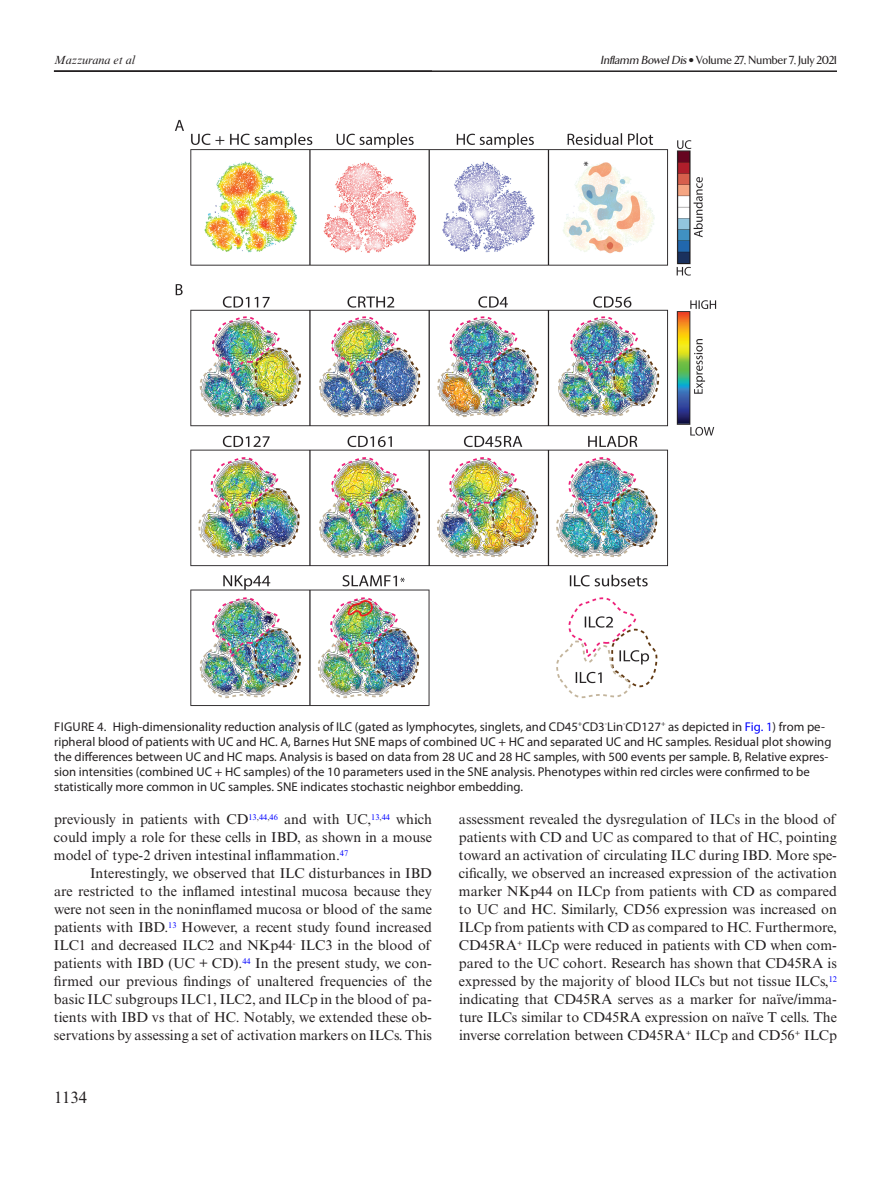
<style>
.page{position:relative;width:891px;height:1188px;background:#fff}
.page>*{position:absolute;margin:0;border:0;box-sizing:border-box;transform-origin:0 0}
.t1{font:16.5px "Times New Roman MT Std";color:#231f20}
.t2{font:14.25px/18px "Times New Roman MT Std";color:#231f20;text-align:justify}
.t3{font:12.75px/15px "Myriad Pro";color:#231f20}
.t4{font:500 12px "TF Arrow";color:#231f20}
.t5{font:italic 12px "Times New Roman MT Std";color:#231f20}
.s1{font-style:italic}
.s2{color:#00f}
</style>
<div class="page">
<hr style="left:54px;top:70px;width:783px;height:2px;background:#231f20">
<img style="left:175px;top:119px;width:542px;height:587px">
<p class="t5" style="left:54px;top:54px;width:83px">Mazzurana et al</p>
<p class="t4" style="left:601px;top:54px;width:238px"><span class="s1">Inflamm BowelDis</span>• Volume 27, Number 7, July 2021</p>
<p class="t3" style="left:54px;top:719px;width:779px">FIGURE 4. High-dimensionality reduction analysis of ILC (gated as lymphocytes, singlets, and CD45<sup>+</sup>CD3<sup>-</sup>Lin<sup>-</sup>CD127<sup>+</sup> as depicted in <span class="s2">Fig. 1</span>) from pe&shy;ripheral blood of patients with UC and HC. A, Barnes Hut SNE maps of combined UC + HC and separated UC and HC samples. Residual plot showing the differences between UC and HC maps. Analysis is based on data from 28 UC and 28 HC samples, with 500 events per sample. B, Relative expres&shy;sion intensities (combined UC + HC samples) of the 10 parameters used in the SNE analysis. Phenotypes within red circles were confirmed to be statistically more common in UC samples. SNE indicates stochastic neighbor embedding.</p>
<p class="t2" style="left:54px;top:811px;width:380px">previously in patients with CD<sup>13</sup><sup>,</sup><sup>44</sup><sup>,</sup><sup>46</sup> and with UC,<sup>13</sup><sup>,</sup><sup>44</sup> which could imply a role for these cells in IBD, as shown in a mouse model of type-2 driven intestinal inflammation.<sup>47</sup></p>
<p class="t2" style="left:54px;top:865px;width:380px;text-indent:36px">Interestingly, we observed that ILC disturbances in IBD are restricted to the inflamed intestinal mucosa because they were not seen in the noninflamed mucosa or blood of the same patients with IBD.<sup>13</sup> However, a recent study found increased ILC1 and decreased ILC2 and NKp44<sup>-</sup> ILC3 in the blood of patients with IBD (UC + CD).<sup>44</sup> In the present study, we con&shy;firmed our previous findings of unaltered frequencies of the basic ILC subgroups ILC1, ILC2, and ILCp in the blood of pa&shy;tients with IBD vs that of HC. Notably, we extended these ob&shy;servations by assessing a set of activation markers on ILCs. This</p>
<p class="t1" style="left:54px;top:1088px;width:34px">1134</p>
<p class="t2" style="left:459px;top:811px;width:380px">assessment revealed the dysregulation of ILCs in the blood of patients with CD and UC as compared to that of HC, pointing toward an activation of circulating ILC during IBD. More spe&shy;cifically, we observed an increased expression of the activation marker NKp44 on ILCp from patients with CD as compared to UC and HC. Similarly, CD56 expression was increased on ILCp from patients with CD as compared to HC. Furthermore, CD45RA<sup>+</sup> ILCp were reduced in patients with CD when com&shy;pared to the UC cohort. Research has shown that CD45RA is expressed by the majority of blood ILCs but not tissue ILCs,<sup>12 </sup>indicating that CD45RA serves as a marker for naïve/imma&shy;ture ILCs similar to CD45RA expression on naïve T cells. The inverse correlation between CD45RA<sup>+</sup> ILCp and CD56<sup>+</sup> ILCp</p>
</div>
